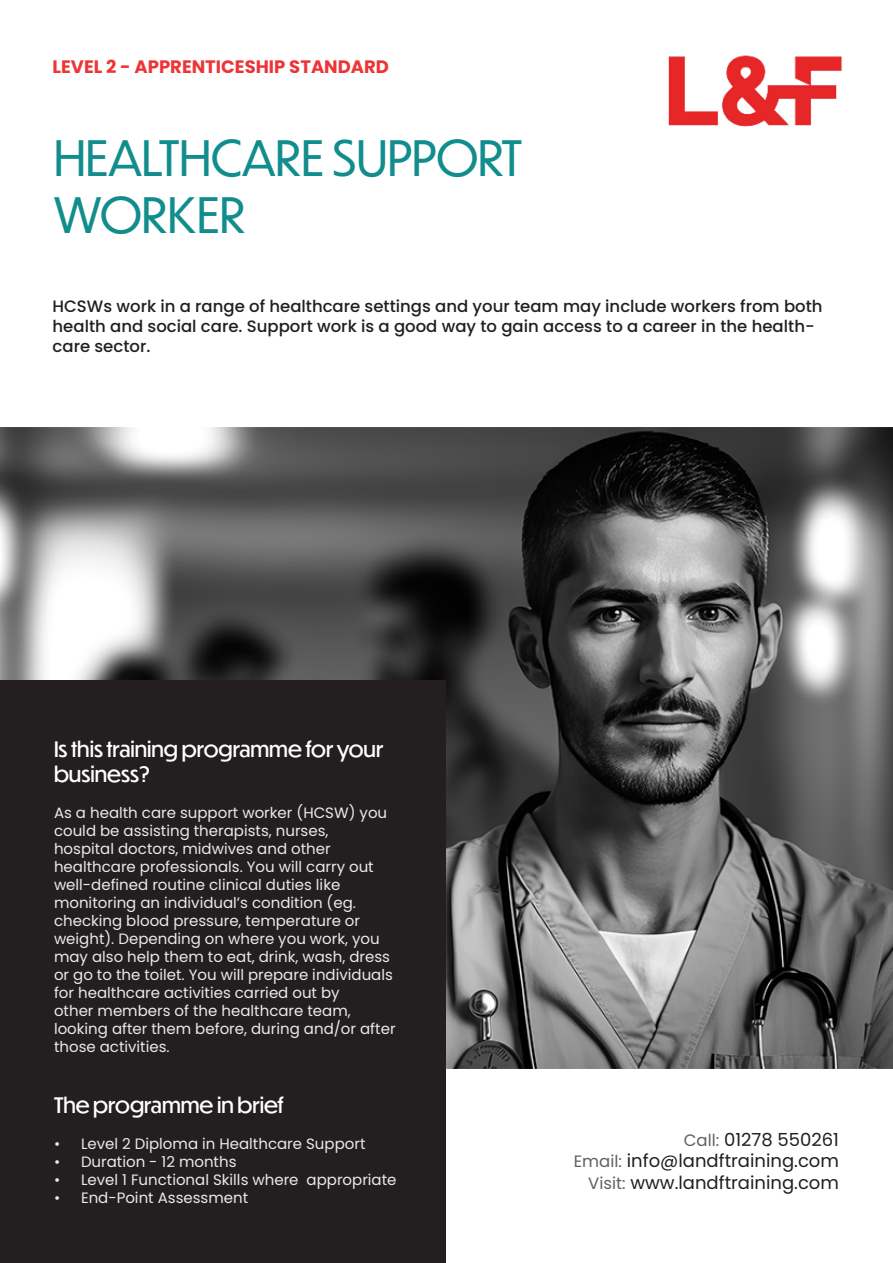
<style>
.page{position:relative;width:893px;height:1263px;background:#fff}
.page>*{position:absolute;margin:0;border:0;box-sizing:border-box;transform-origin:0 0}
.t1{font:48px "Dunbar Tall";color:#128d8d}
.t2{font:21px "Dunbar Tall";color:#fff}
.t3{font:18px "Poppins";color:#231f20}
.t4{font:700 18px "Poppins";color:#ee3436}
.t5{font:500 16.5px/19.8px "Poppins";color:#231f20}
.t6{font:15px/18px "Poppins";color:#e9eaeb}
.s1{font-size:16.5px;color:#616164}
</style>
<div class="page">
<img style="left:0;top:427px;width:893px;height:641px">
<img style="left:668px;top:55px;width:175px;height:72px">
<div style="left:0;top:680px;width:445px;height:583px;background:#231f20"></div>
<p class="t4" style="left:53px;top:56px;width:338px">LEVEL 2 - APPRENTICESHIP STANDARD</p>
<p class="t1" style="left:54px;top:123px;width:469px">HEALTHCARE SUPPORT</p>
<p class="t1" style="left:54px;top:181px;width:193px">WORKER</p>
<p class="t5" style="left:53px;top:297px;width:771px">HCSWs work in a range of healthcare settings and your team may include workers from both health and social care. Support work is a good way to gain access to a career in the health&shy;care sector.</p>
<p class="t2" style="left:54px;top:734px;width:331px">Is this training programme for your</p>
<p class="t2" style="left:54px;top:759px;width:98px">business?</p>
<p class="t6" style="left:54px;top:804px;width:335px">As a health care support worker (HCSW) you could be assisting therapists, nurses,</p>
<p class="t6" style="left:54px;top:840px;width:278px">hospital doctors, midwives and other</p>
<p class="t6" style="left:54px;top:858px;width:321px">healthcare professionals. You will carry out well-defined routine clinical duties like</p>
<p class="t6" style="left:54px;top:894px;width:340px">monitoring an individual’s condition (eg. checking blood pressure, temperature or weight). Depending on where you work, you may also help them to eat, drink, wash, dress or go to the toilet. You will prepare individuals for healthcare activities carried out by</p>
<p class="t6" style="left:54px;top:1002px;width:343px">other members of the healthcare team, looking after them before, during and/or after those activities.</p>
<p class="t2" style="left:54px;top:1090px;width:231px">The programme in brief</p>
<p class="t6" style="left:54px;top:1135px;width:313px">• Level 2 Diploma in Healthcare Support</p>
<p class="t6" style="left:54px;top:1153px;width:184px">• Duration - 12 months</p>
<p class="t6" style="left:54px;top:1171px;width:344px">• Level 1 Functional Skills where appropriate</p>
<p class="t6" style="left:54px;top:1189px;width:196px">• End-Point Assessment</p>
<p class="t3" style="left:684px;top:1129px;width:157px"><span class="s1">Call:</span> 01278 550261</p>
<p class="t3" style="left:574px;top:1151px;width:267px"><span class="s1">Email:</span> info@landftraining.com</p>
<p class="t3" style="left:588px;top:1172px;width:252px"><span class="s1">Visit:</span> www.landftraining.com</p>
</div>
